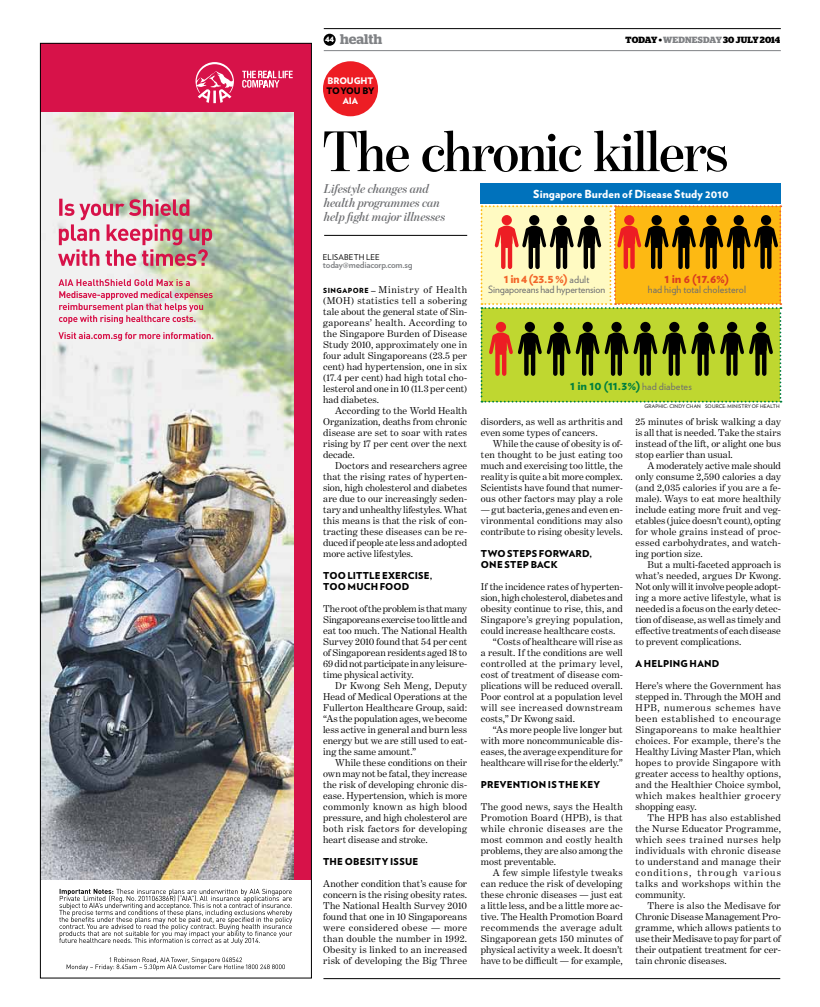
<style>
.page{position:relative;width:820px;height:1007px;background:#fff}
.page>*{position:absolute;margin:0;border:0;box-sizing:border-box;transform-origin:0 0}
.t1{font:600 58px "Benton Mod Disp";letter-spacing:-.02em;color:#000}
.t2{font:600 14px "Stag";color:#808285}
.t3{font:italic 600 13px/14px "Benton Mod Disp";letter-spacing:-.005em;color:#6d6e71}
.t4{font:900 12px "Verlag";color:#007f3e}
.t5{font:900 12px "Verlag";color:#f26529}
.t6{font:900 12px "Verlag";color:#d93b20}
.t7{font:900 11.1px "Verlag";letter-spacing:.005em;color:#fff}
.t8{font:10px/11px "Benton Modern One";letter-spacing:.005em;color:#000;text-align:justify}
.t9{font:10px "Verlag";color:#6d6e71}
.t10{font:10px "Benton Modern One";letter-spacing:.025em;color:#000}
.t11{font:10px "Benton Modern One";letter-spacing:.03em;color:#000}
.t12{font:10px "Benton Modern One";letter-spacing:.04em;color:#000}
.t13{font:900 9.5px/11px "Verlag";letter-spacing:.02em;color:#000}
.t14{font:700 9px "Stag";letter-spacing:.01em;color:#000}
.t15{font:700 9px "Verlag";letter-spacing:-.02em;color:#808285}
.t16{font:900 9px "Verlag";letter-spacing:-.02em;color:#fff}
.t17{font:900 9px "Verlag";letter-spacing:-.035em;color:#000}
.t18{font:8px "Verlag";color:#000}
.t19{font:5px "Verlag";letter-spacing:.04em;color:#000}
.s1{font-family:"Verlag";font-weight:900;font-size:9px;color:#fff}
.s2{color:#808285}
.s3{font-family:"Verlag";font-weight:900;font-size:7px}
.s4{font-weight:400;font-size:10px;color:#6d6e71}
</style>
<div class="page">
<hr style="left:323px;top:978px;width:457px;height:1px;background:#000">
<hr style="left:323px;top:50px;width:457px;height:1px;background:#808285">
<hr style="left:323px;top:28px;width:457px;height:1px;background:#000">
<div style="left:323px;top:34px;width:12px;height:12px;background:#000;border-radius:50%"></div>
<svg style="left:480px;top:205px;width:301px;height:197px;background:#b9ac42"></svg>
<div style="left:480px;top:183px;width:300px;height:20px;background:#0072bc"></div>
<div style="left:323px;top:61px;width:55px;height:55px;background:#ed1d24;border-radius:50%"></div>
<div style="left:40px;top:43px;width:271px;height:836px;background:#d71249"></div>
<img style="left:42px;top:112px;width:251px;height:766px">
<svg style="left:195px;top:62px;width:97px;height:41px"></svg>
<svg style="left:58px;top:332px;width:155px;height:9px"></svg>
<svg style="left:58px;top:279px;width:155px;height:45px;background:#e4bbbf"></svg>
<img style="left:58px;top:199px;width:154px;height:67px">
<svg style="left:67px;top:957px;width:218px;height:13px"></svg>
<svg style="left:59px;top:888px;width:233px;height:56px"></svg>
<hr style="left:324px;top:235px;width:143px;height:1px;background:#000">
<h2 class="t2" style="left:325px;top:30px;width:58px"><span class="s1">44</span> health</h2>
<p class="t14" style="left:625px;top:34px;width:156px">TODAY • <span class="s2">WEDNESDAY</span> 30 JULY 2014</p>
<p class="t16" style="left:327px;top:76px;width:45px">BROUGHT</p>
<p class="t17" style="left:326px;top:86px;width:50px">TO YOU BY</p>
<p class="t16" style="left:342px;top:96px;width:17px">AIA</p>
<h1 class="t1" style="left:323px;top:119px;width:407px">The chronic killers</h1>
<h3 class="t3" style="left:324px;top:181px;width:123px">Lifestyle changes and health programmes can help fight major illnesses</h3>
<p class="t18" style="left:323px;top:252px;width:49px">Elisabeth Lee</p>
<p class="t15" style="left:323px;top:259px;width:91px">today@mediacorp.com.sg</p>
<p class="t8" style="left:323px;top:283px;width:145px"><span class="s3">SINGAPORE —</span> Ministry of Health (MOH) statistics tell a sobering tale about the general state of Sin&shy;gaporeans’ health. According to the Singapore Burden of Disease Study 2010, approximately one in four adult Singaporeans (23.5 per cent) had hypertension, one in six (17.4 per cent) had high total cho&shy;lesterol and one in 10 (11.3 per cent) had diabetes.</p>
<p class="t8" style="left:323px;top:404px;width:145px;text-indent:12px">According to the World Health Organization, deaths from chronic disease are set to soar with rates rising by 17 per cent over the next decade.</p>
<p class="t8" style="left:323px;top:459px;width:145px;text-indent:12px">Doctors and researchers agree that the rising rates of hyperten&shy;sion, high cholesterol and diabetes are due to our increasingly seden&shy;tary and unhealthy lifestyles. What this means is that the risk of con&shy;tracting these diseases can be re&shy;duced if people ate less and adopted more active lifestyles.</p>
<p class="t13" style="left:323px;top:569px;width:111px">TOO LITTLE EXERCISE,<br>TOO MUCH FOOD</p>
<p class="t8" style="left:323px;top:602px;width:145px">The root of the problem is that many Singaporeans exercise too little and eat too much. The National Health Survey 2010 found that 54 per cent of Singaporean residents aged 18 to 69 did not participate in any leisure&shy;time physical activity.</p>
<p class="t8" style="left:323px;top:679px;width:145px;text-indent:12px">Dr Kwong Seh Meng, Deputy Head of Medical Operations at the Fullerton Healthcare Group, said: “As the population ages, we become less active in general and burn less energy but we are still used to eat&shy;ing the same amount.”</p>
<p class="t8" style="left:323px;top:756px;width:145px;text-indent:12px">While these conditions on their own may not be fatal, they increase the risk of developing chronic dis&shy;ease. Hypertension, which is more commonly known as high blood pressure, and high cholesterol are both risk factors for developing heart disease and stroke.</p>
<p class="t13" style="left:323px;top:855px;width:97px">THE OBESITY ISSUE</p>
<p class="t8" style="left:323px;top:877px;width:145px">Another condition that’s cause for concern is the rising obesity rates.<br>The National Health Survey 2010 found that one in 10 Singaporeans were considered obese — more than double the number in 1992.<br>Obesity is linked to an increased risk of developing the Big Three</p>
<p class="t7" style="left:533px;top:187px;width:197px">SINGAPORE BURDEN OF DISEASE STUDY 2010</p>
<p class="t5" style="left:503px;top:272px;width:87px">1 IN 4 (23.5 %) <span class="s4">adult</span></p>
<p class="t9" style="left:488px;top:284px;width:118px">Singaporeans had hypertension</p>
<p class="t6" style="left:664px;top:272px;width:66px">1 IN 6 (17.6%)</p>
<p class="t9" style="left:647px;top:284px;width:100px">had high total cholesterol</p>
<p class="t4" style="left:570px;top:379px;width:123px">1 IN 10 (11.3%) <span class="s4">had diabetes</span></p>
<p class="t8" style="left:480px;top:415px;width:143px">disorders, as well as arthritis and even some types of cancers.</p>
<p class="t8" style="left:480px;top:437px;width:143px;text-indent:12px">While the cause of obesity is of&shy;ten thought to be just eating too much and exercising too little, the reality is quite a bit more complex.<br>Scientists have found that numer&shy;ous other factors may play a role</p>
<p class="t8" style="left:480px;top:503px;width:143px">— gut bacteria, genes and even en&shy;vironmental conditions may also contribute to rising obesity levels.</p>
<p class="t13" style="left:480px;top:547px;width:113px">TWO STEPS FORWARD,<br>ONE STEP BACK</p>
<p class="t8" style="left:480px;top:580px;width:143px">If the incidence rates of hyperten-</p>
<p class="t8" style="left:480px;top:591px;width:143px">sion, high cholesterol, diabetes and</p>
<p class="t8" style="left:480px;top:602px;width:143px">obesity continue to rise, this, and</p>
<p class="t10" style="left:480px;top:613px;width:143px">Singapore’s greying population,</p>
<p class="t8" style="left:480px;top:624px;width:136px">could increase healthcare costs.</p>
<p class="t8" style="left:492px;top:635px;width:131px">“Costs of healthcare will rise as</p>
<p class="t8" style="left:480px;top:646px;width:143px">a result. If the conditions are well</p>
<p class="t11" style="left:480px;top:657px;width:143px">controlled at the primary level,</p>
<p class="t8" style="left:480px;top:668px;width:143px">cost of treatment of disease com-</p>
<p class="t8" style="left:480px;top:679px;width:143px">plications will be reduced overall.</p>
<p class="t8" style="left:480px;top:690px;width:143px">Poor control at a population level</p>
<p class="t12" style="left:480px;top:701px;width:143px">will see increased downstream</p>
<p class="t8" style="left:480px;top:712px;width:96px">costs,” Dr Kwong said.</p>
<p class="t8" style="left:492px;top:723px;width:131px">“As more people live longer but</p>
<p class="t8" style="left:480px;top:734px;width:143px">with more noncommunicable dis-</p>
<p class="t8" style="left:480px;top:745px;width:143px">eases, the average expenditure for</p>
<p class="t8" style="left:480px;top:756px;width:143px">healthcare will rise for the elderly.”</p>
<p class="t13" style="left:480px;top:778px;width:121px">PREVENTION IS THE KEY</p>
<p class="t8" style="left:480px;top:800px;width:143px">The good news, says the Health Promotion Board (HPB), is that while chronic diseases are the most common and costly health problems, they are also among the most preventable.</p>
<p class="t8" style="left:480px;top:866px;width:143px;text-indent:12px">A few simple lifestyle tweaks can reduce the risk of developing these chronic diseases — just eat a little less, and be a little more ac&shy;tive. The Health Promotion Board recommends the average adult Singaporean gets 150 minutes of physical activity a week. It doesn’t have to be difficult — for example,</p>
<p class="t19" style="left:644px;top:403px;width:137px">Graphic: Cindy Chan Source: Ministry of health</p>
<p class="t8" style="left:635px;top:415px;width:147px">25 minutes of brisk walking a day is all that is needed. Take the stairs instead of the lift, or alight one bus stop earlier than usual.</p>
<p class="t8" style="left:635px;top:459px;width:147px;text-indent:12px">A moderately active male should only consume 2,590 calories a day (and 2,035 calories if you are a fe&shy;male). Ways to eat more healthily include eating more fruit and veg&shy;etables (juice doesn’t count), opting for whole grains instead of proc&shy;essed carbohydrates, and watch&shy;ing portion size.</p>
<p class="t8" style="left:635px;top:558px;width:147px;text-indent:12px">But a multi-faceted approach is what’s needed, argues Dr Kwong.<br>Not only will it involve people adopt&shy;ing a more active lifestyle, what is needed is a focus on the early detec&shy;tion of disease, as well as timely and effective treatments of each disease to prevent complications.</p>
<p class="t13" style="left:635px;top:657px;width:85px">A HELPING HAND</p>
<p class="t8" style="left:635px;top:679px;width:147px">Here’s where the Government has stepped in. Through the MOH and HPB, numerous schemes have been established to encourage Singaporeans to make healthier choices. For example, there’s the Healthy Living Master Plan, which hopes to provide Singapore with greater access to healthy options, and the Healthier Choice symbol, which makes healthier grocery shopping easy.</p>
<p class="t8" style="left:635px;top:811px;width:147px;text-indent:12px">The HPB has also established the Nurse Educator Programme, which sees trained nurses help individuals with chronic disease to understand and manage their conditions, through various talks and workshops within the community.</p>
<p class="t8" style="left:635px;top:899px;width:147px;text-indent:12px">There is also the Medisave for Chronic Disease Management Pro&shy;gramme, which allows patients to use their Medisave to pay for part of their outpatient treatment for cer&shy;tain chronic diseases.</p>
</div>
